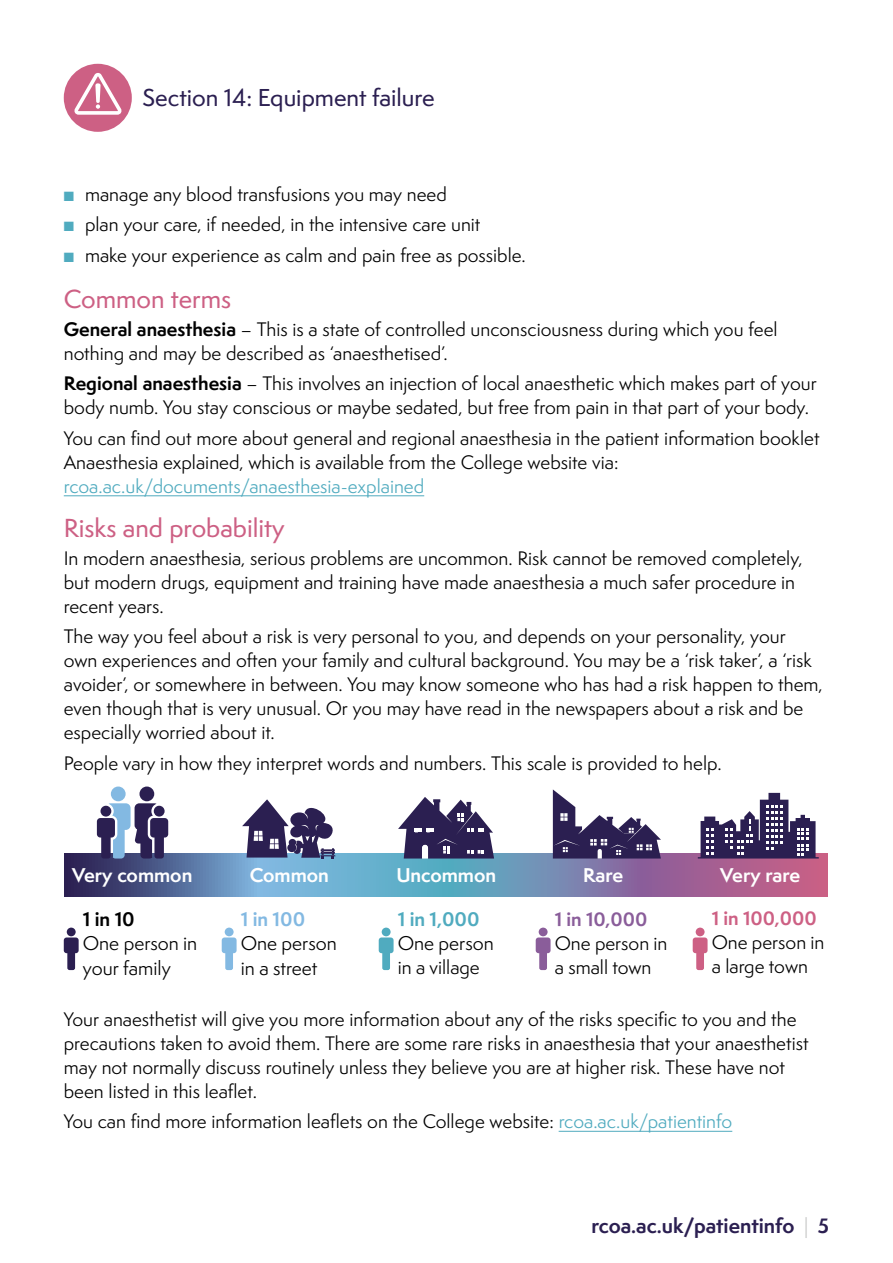
<style>
.page{position:relative;width:893px;height:1263px;background:#fff}
.page>*{position:absolute;margin:0;border:0;box-sizing:border-box;transform-origin:0 0}
.t1{font:500 24px "Semplicita Pro";color:#cd6084}
.t2{font:500 22.5px "Semplicita Pro";color:#2b1f51}
.t3{font:700 19.35px "Semplicita Pro";color:#2b1f51}
.t4{font:18.3px/24.3px "Semplicita Pro";color:#000}
.t5{font:700 18.3px "Semplicita Pro";color:#fff}
.t6{font:700 18.3px "Semplicita Pro";color:#50abbf}
.t7{font:700 18.3px "Semplicita Pro";color:#83b9e2}
.t8{font:700 18.3px "Semplicita Pro";color:#000}
.t9{font:18px/24px "Semplicita Pro";color:#000}
.t10{font:18px "Semplicita Pro";color:#50abbf}
.t11{font:700 18px "Semplicita Pro";color:#cd6084}
.t12{font:700 18px "Semplicita Pro";color:#8a5d9a}
.s1{color:#50abbf}
.s2{font-weight:700}
.s3{font-weight:300;color:#b5b6b5}
</style>
<div class="page">
<hr style="left:64px;top:495px;width:360px;height:1px;background:#50abbf">
<svg style="left:65px;top:854px;width:763px;height:42px;background:#737fa8"></svg>
<svg style="left:242px;top:799px;width:94px;height:59px"></svg>
<svg style="left:553px;top:789px;width:108px;height:69px"></svg>
<svg style="left:698px;top:793px;width:121px;height:65px"></svg>
<div style="left:111px;top:786px;width:15px;height:15px;background:#83b9e2;border-radius:50%"></div>
<div style="left:139px;top:786px;width:15px;height:15px;background:#2b1f51;border-radius:50%"></div>
<svg style="left:97px;top:803px;width:71px;height:55px"></svg>
<div style="left:225px;top:927px;width:9px;height:9px;background:#83b9e2;border-radius:50%"></div>
<svg style="left:222px;top:937px;width:15px;height:33px"></svg>
<div style="left:67px;top:927px;width:9px;height:9px;background:#2b1f51;border-radius:50%"></div>
<svg style="left:64px;top:937px;width:15px;height:33px"></svg>
<div style="left:382px;top:927px;width:9px;height:9px;background:#50abbf;border-radius:50%"></div>
<svg style="left:379px;top:937px;width:15px;height:33px"></svg>
<div style="left:539px;top:927px;width:9px;height:9px;background:#8a5d9a;border-radius:50%"></div>
<svg style="left:536px;top:937px;width:15px;height:33px"></svg>
<div style="left:696px;top:927px;width:9px;height:9px;background:#cd6084;border-radius:50%"></div>
<svg style="left:693px;top:937px;width:15px;height:33px"></svg>
<svg style="left:398px;top:797px;width:96px;height:61px"></svg>
<hr style="left:559px;top:1131px;width:173px;height:1px;background:#50abbf">
<div style="left:64px;top:64px;width:68px;height:68px;background:#cd6084;border-radius:50%"></div>
<svg style="left:74px;top:72px;width:48px;height:43px"></svg>
<p class="t2" style="left:142px;top:82px;width:294px">Section 14: Equipment failure</p>
<p class="t9" style="left:64px;top:182px;width:385px"><span class="s1">■</span> manage any blood transfusions you may need</p>
<p class="t9" style="left:64px;top:212px;width:418px"><span class="s1">■</span> plan your care, if needed, in the intensive care unit</p>
<p class="t9" style="left:64px;top:243px;width:464px"><span class="s1">■</span> make your experience as calm and pain free as possible.</p>
<h1 class="t1" style="left:64px;top:282px;width:169px">Common terms</h1>
<p class="t9" style="left:64px;top:317px;width:715px"><span class="s2">General anaesthesia</span> – This is a state of controlled unconsciousness during which you feel nothing and may be described as ‘anaesthetised’.</p>
<p class="t9" style="left:64px;top:371px;width:754px"><span class="s2">Regional anaesthesia</span> – This involves an injection of local anaesthetic which makes part of your body numb. You stay conscious or maybe sedated, but free from pain in that part of your body.</p>
<p class="t9" style="left:64px;top:426px;width:757px">You can find out more about general and regional anaesthesia in the patient information booklet<br>Anaesthesia explained, which is available from the College website via:</p>
<p class="t10" style="left:64px;top:473px;width:362px">rcoa.ac.uk/documents/anaesthesia-explained</p>
<h1 class="t1" style="left:64px;top:511px;width:222px">Risks and probability</h1>
<p class="t9" style="left:64px;top:546px;width:740px">In modern anaesthesia, serious problems are uncommon. Risk cannot be removed completely, but modern drugs, equipment and training have made anaesthesia a much safer procedure in recent years.</p>
<p class="t9" style="left:64px;top:624px;width:760px">The way you feel about a risk is very personal to you, and depends on your personality, your own experiences and often your family and cultural background. You may be a ‘risk taker’, a ‘risk avoider’, or somewhere in between. You may know someone who has had a risk happen to them, even though that is very unusual. Or you may have read in the newspapers about a risk and be especially worried about it.</p>
<p class="t9" style="left:64px;top:751px;width:659px">People vary in how they interpret words and numbers. This scale is provided to help.</p>
<p class="t5" style="left:72px;top:861px;width:122px">Very common</p>
<p class="t5" style="left:250px;top:861px;width:81px">Common</p>
<p class="t5" style="left:396px;top:861px;width:101px">Uncommon</p>
<p class="t5" style="left:583px;top:861px;width:41px">Rare</p>
<p class="t5" style="left:720px;top:861px;width:81px">Very rare</p>
<p class="t8" style="left:83px;top:905px;width:53px">1 in 10</p>
<p class="t4" style="left:83px;top:931px;width:116px">One person in your family</p>
<p class="t11" style="left:712px;top:905px;width:106px">1 in 100,000</p>
<p class="t9" style="left:712px;top:930px;width:114px">One person in a large town</p>
<p class="t9" style="left:64px;top:1007px;width:746px">Your anaesthetist will give you more information about any of the risks specific to you and the precautions taken to avoid them. There are some rare risks in anaesthesia that your anaesthetist may not normally discuss routinely unless they believe you are at higher risk. These have not been listed in this leaflet.</p>
<p class="t9" style="left:64px;top:1109px;width:670px">You can find more information leaflets on the College website: <span class="s1">rcoa.ac.uk/patientinfo</span></p>
<p class="t12" style="left:555px;top:905px;width:94px">1 in 10,000</p>
<p class="t9" style="left:555px;top:930px;width:114px">One person in a small town</p>
<p class="t6" style="left:398px;top:905px;width:83px">1 in 1,000</p>
<p class="t4" style="left:398px;top:931px;width:97px">One person</p>
<p class="t9" style="left:398px;top:955px;width:83px">in a village</p>
<p class="t7" style="left:241px;top:905px;width:66px">1 in 100</p>
<p class="t4" style="left:241px;top:931px;width:97px">One person in a street</p>
<p class="t3" style="left:591px;top:1211px;width:239px">rcoa.ac.uk/patientinfo <span class="s3">|</span> 5</p>
</div>
